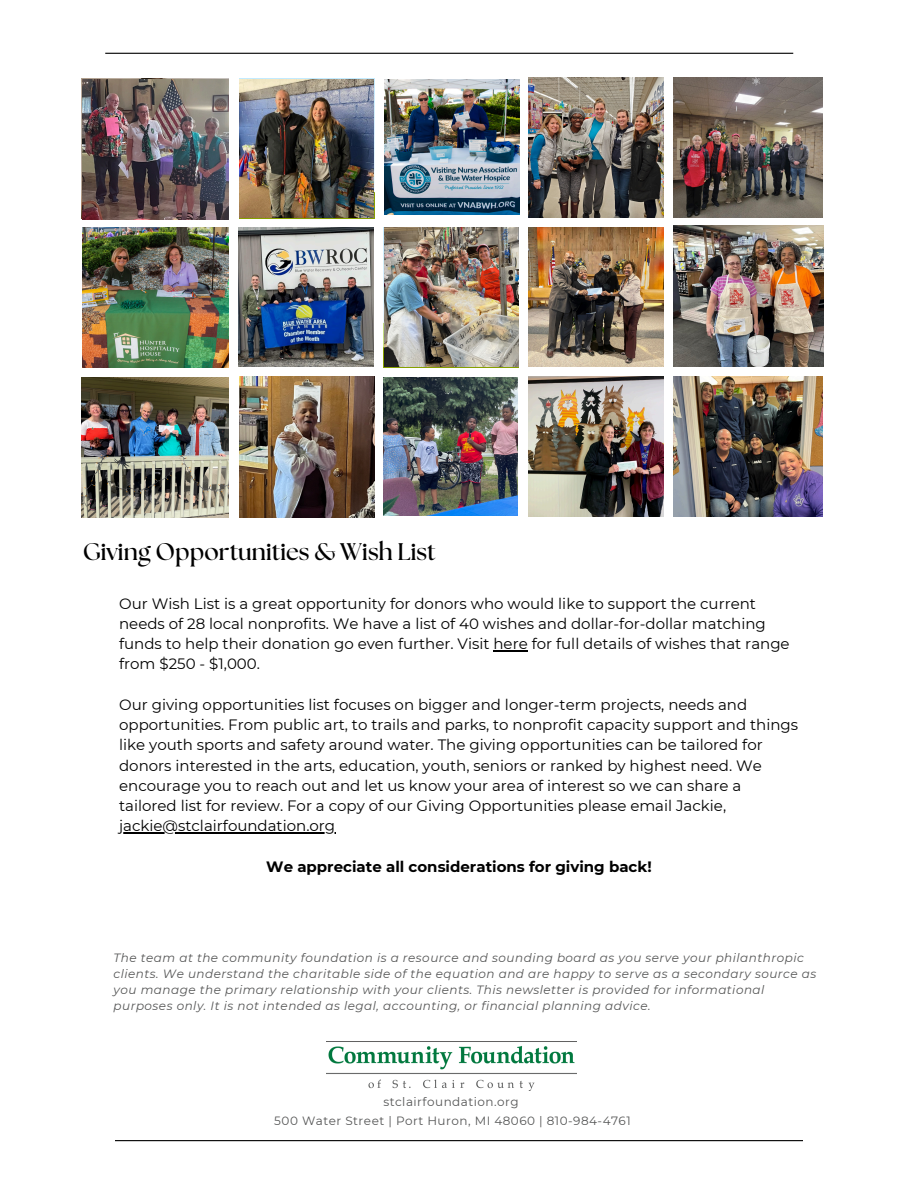
<style>
.page{position:relative;width:918px;height:1188px;background:#fff}
.page>*{position:absolute;margin:0;border:0;box-sizing:border-box;transform-origin:0 0}
.t1{font:700 24px "The Seasons";color:#000}
.t2{font:15px/20.2px "Montserrat";color:#000}
.t3{font:700 15px "Montserrat";color:#000}
.t4{font:italic 12px/16px "Montserrat";letter-spacing:.04em;color:#555656}
.t5{font:12px "Montserrat";letter-spacing:.04em;color:#555656}
</style>
<div class="page">
<hr style="left:105px;top:53px;width:688px;height:1px;background:#000">
<hr style="left:115px;top:1140px;width:688px;height:1px;background:#000">
<img style="left:326px;top:1045px;width:250px;height:45px">
<div style="left:78px;top:76px;width:154px;height:146px;background:linear-gradient(to right,#fff,#fff)"></div>
<img style="left:82px;top:78px;width:147px;height:141px">
<img style="left:83px;top:227px;width:146px;height:141px">
<img style="left:239px;top:78px;width:135px;height:141px">
<img style="left:384px;top:80px;width:135px;height:135px">
<img style="left:529px;top:77px;width:135px;height:141px">
<div style="left:670px;top:224px;width:156px;height:146px;background:linear-gradient(to right,#fff,#fff)"></div>
<img style="left:673px;top:77px;width:150px;height:141px">
<img style="left:384px;top:227px;width:134px;height:140px">
<img style="left:529px;top:227px;width:135px;height:140px">
<img style="left:82px;top:377px;width:147px;height:141px">
<img style="left:239px;top:377px;width:135px;height:141px">
<img style="left:384px;top:377px;width:134px;height:139px">
<img style="left:529px;top:376px;width:135px;height:141px">
<img style="left:673px;top:376px;width:150px;height:141px">
<img style="left:83px;top:80px;width:146px;height:139px">
<img style="left:239px;top:80px;width:134px;height:138px">
<img style="left:674px;top:225px;width:149px;height:142px">
<img style="left:238px;top:227px;width:135px;height:140px">
<hr style="left:494px;top:650px;width:34px;height:1px;background:#000">
<hr style="left:119px;top:833px;width:216px;height:1px;background:#000">
<p class="t1" style="left:83px;top:540px;width:355px">Giving Opportunities &amp; Wish List</p>
<p class="t2" style="left:119px;top:593px;width:672px">Our Wish List is a great opportunity for donors who would like to support the current needs of 28 local nonprofits. We have a list of 40 wishes and dollar-for-dollar matching funds to help their donation go even further. Visit here for full details of wishes that range from $250 - $1,000.</p>
<p class="t2" style="left:119px;top:694px;width:681px">Our giving opportunities list focuses on bigger and longer-term projects, needs and opportunities. From public art, to trails and parks, to nonprofit capacity support and things like youth sports and safety around water. The giving opportunities can be tailored for donors interested in the arts, education, youth, seniors or ranked by highest need. We encourage you to reach out and let us know your area of interest so we can share a tailored list for review. For a copy of our Giving Opportunities please email Jackie,</p>
<p class="t2" style="left:119px;top:816px;width:218px">jackie@stclairfoundation.org</p>
<p class="t3" style="left:266px;top:857px;width:387px">We appreciate all considerations for giving back!</p>
<h2 class="t4" style="left:114px;top:950px;width:704px">The team at the community foundation is a resource and sounding board as you serve your philanthropic clients. We understand the charitable side of the equation and are happy to serve as a secondary source as you manage the primary relationship with your clients. This newsletter is provided for informational purposes only. It is not intended as legal, accounting, or financial planning advice.</h2>
<h3 class="t5" style="left:383px;top:1094px;width:137px">stclairfoundation.org</h3>
<h3 class="t5" style="left:274px;top:1113px;width:358px">500 Water Street | Port Huron, MI 48060 | 810-984-4761</h3>
</div>
